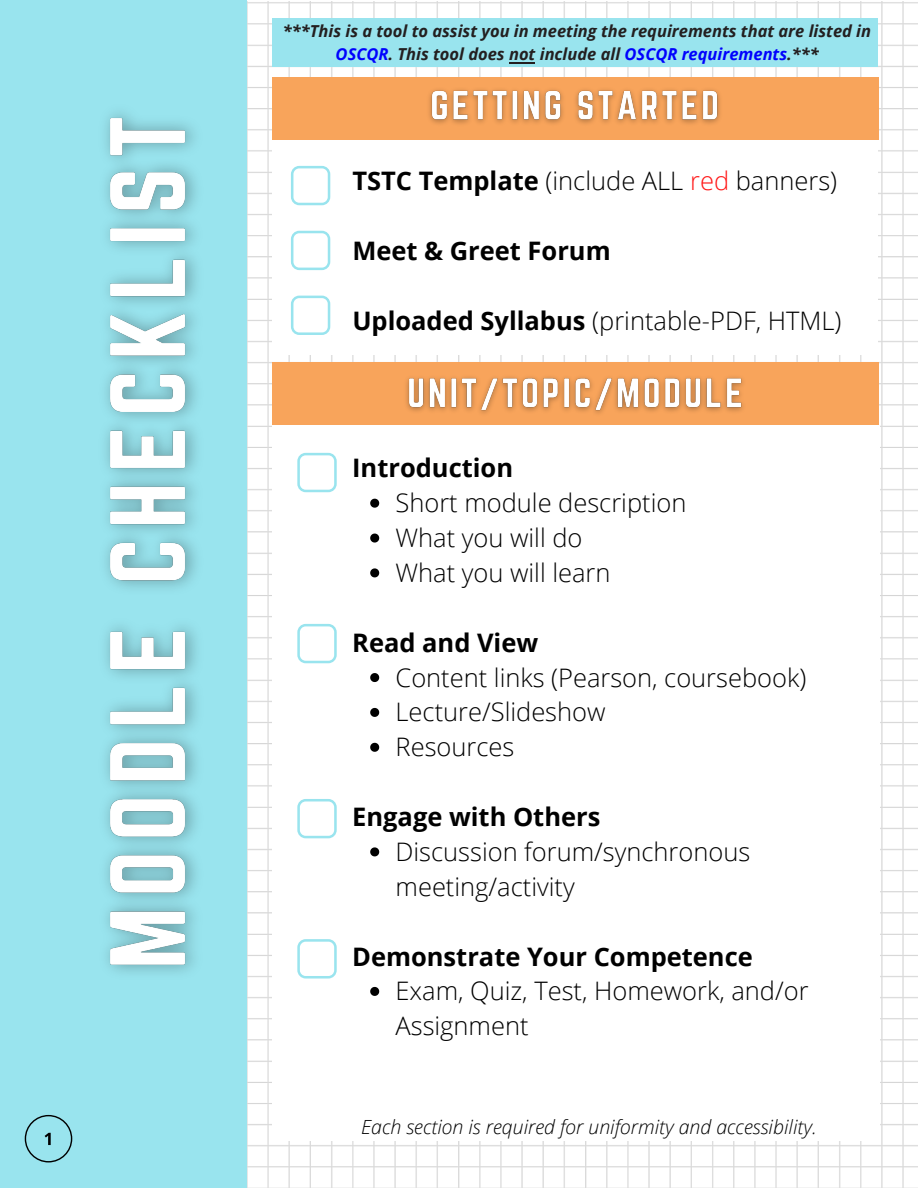
<style>
.page{position:relative;width:918px;height:1188px;background:#fff}
.page>*{position:absolute;margin:0;border:0;box-sizing:border-box;transform-origin:0 0}
.t1{font:300 25.5px/34.8px "Open Sans";color:#000}
.t2{font:700 25.5px "Open Sans";color:#000}
.t3{font:italic 300 19.5px "Open Sans";color:#000}
.t4{font:italic 700 16.5px/22.5px "Open Sans";color:#231f20;text-align:center}
.s1{color:#0001fe}
.s2{font-weight:700}
.s3{color:#ff1616}
</style>
<div class="page">
<img style="left:247px;top:1px;width:670px;height:1187px">
<div style="left:0;top:0;width:247px;height:1188px;background:#99e4ee"></div>
<div style="left:272px;top:127px;width:606px;height:227px;background:#fff"></div>
<div style="left:272px;top:78px;width:607px;height:61px;background:#f8a45b"></div>
<svg style="left:291px;top:166px;width:39px;height:39px"></svg>
<svg style="left:291px;top:231px;width:39px;height:39px"></svg>
<svg style="left:291px;top:296px;width:39px;height:39px"></svg>
<div style="left:272px;top:425px;width:607px;height:716px;background:#fff"></div>
<div style="left:272px;top:362px;width:606px;height:62px;background:#f8a45b"></div>
<svg style="left:370px;top:499px;width:9px;height:9px"></svg>
<svg style="left:370px;top:534px;width:9px;height:9px"></svg>
<svg style="left:370px;top:568px;width:9px;height:9px"></svg>
<svg style="left:370px;top:673px;width:9px;height:9px"></svg>
<svg style="left:370px;top:708px;width:9px;height:9px"></svg>
<svg style="left:370px;top:743px;width:9px;height:9px"></svg>
<svg style="left:370px;top:847px;width:9px;height:9px"></svg>
<svg style="left:370px;top:987px;width:9px;height:9px"></svg>
<svg style="left:297px;top:453px;width:40px;height:39px"></svg>
<svg style="left:297px;top:624px;width:40px;height:39px"></svg>
<svg style="left:297px;top:799px;width:40px;height:39px"></svg>
<svg style="left:297px;top:939px;width:40px;height:40px"></svg>
<svg style="left:25px;top:1115px;width:47px;height:47px"></svg>
<div style="left:272px;top:18px;width:606px;height:48px;background:#99e4ee"></div>
<img style="left:397px;top:377px;width:359px;height:48px">
<img style="left:106px;top:112px;width:91px;height:861px">
<img style="left:420px;top:75px;width:312px;height:49px">
<svg style="left:509px;top:62px;width:26px;height:1px"></svg>
<p class="t4" style="left:283px;top:20px;width:590px">***This is a tool to assist you in meeting the requirements that are listed in<br><span class="s1">OSCQR</span>. This tool does not include all <span class="s1">OSCQR requirements</span>.***</p>
<p class="t1" style="left:352px;top:163px;width:486px"><span class="s2">TSTC Template</span> (include ALL <span class="s3">red</span> banners)</p>
<p class="t2" style="left:352px;top:233px;width:260px">Meet &amp; Greet Forum</p>
<p class="t1" style="left:352px;top:303px;width:491px"><span class="s2">Uploaded Syllabus</span> (printable-PDF, HTML)</p>
<p class="t2" style="left:352px;top:450px;width:162px">Introduction</p>
<p class="t1" style="left:396px;top:485px;width:292px">Short module description</p>
<p class="t1" style="left:396px;top:520px;width:188px">What you will do</p>
<p class="t1" style="left:396px;top:555px;width:217px">What you will learn</p>
<p class="t2" style="left:352px;top:624px;width:187px">Read and View</p>
<p class="t1" style="left:396px;top:659px;width:412px">Content links (Pearson, coursebook)</p>
<p class="t1" style="left:396px;top:694px;width:211px">Lecture/Slideshow</p>
<p class="t1" style="left:396px;top:729px;width:120px">Resources</p>
<p class="t2" style="left:352px;top:799px;width:250px">Engage with Others</p>
<p class="t1" style="left:396px;top:834px;width:356px">Discussion forum/synchronous meeting/activity</p>
<p class="t2" style="left:352px;top:938px;width:402px">Demonstrate Your Competence</p>
<p class="t1" style="left:396px;top:973px;width:415px">Exam, Quiz, Test, Homework, and/or<br>Assignment</p>
<p class="t3" style="left:361px;top:1113px;width:457px">Each section is required for uniformity and accessibility.</p>
</div>
